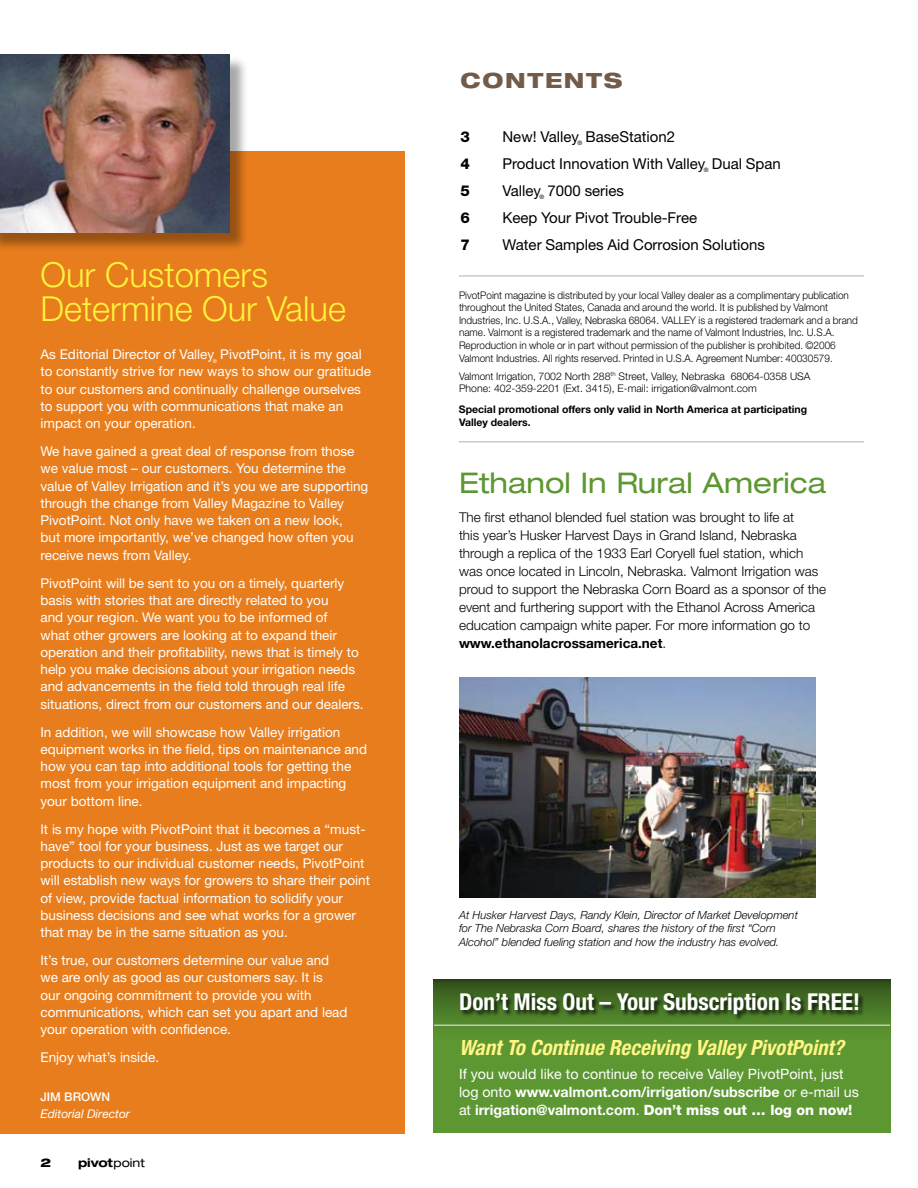
<style>
.page{position:relative;width:918px;height:1188px;background:#fff}
.page>*{position:absolute;margin:0;border:0;box-sizing:border-box;transform-origin:0 0}
.t1{font:300 34.5px/34.5px "Helvetica Neue";color:#fff33e}
.t2{font:expanded 28.5px "Helvetica Neue";color:#5d9732}
.t3{font:700 condensed 23.25px "Helvetica Neue";color:#fff}
.t4{font:italic 700 condensed 21px "Helvetica Neue";color:#fff684}
.t5{font:800 expanded 21px "Helvetica Neue";letter-spacing:.08em;color:#725b48}
.t6{font:15px "Helvetica Neue";color:#000}
.t7{font:800 15px "Helvetica Neue";color:#000}
.t8{font:14.25px/18px "Helvetica Neue";color:#fff}
.t9{font:13.5px/17.2px "Helvetica Neue";color:#fff}
.t10{font:300 13.5px/18px "Helvetica Neue";color:#000}
.t11{font:italic 12px "Helvetica Neue";color:#fff}
.t12{font:700 expanded 12px "Helvetica Neue";letter-spacing:-.02em;color:#000}
.t13{font:500 12px "Helvetica Neue";color:#fff}
.t14{font:800 expanded 12px "Helvetica Neue";color:#000}
.t15{font:italic 300 11.25px/13.5px "Helvetica Neue";color:#000}
.t16{font:300 10.5px/12.6px "Helvetica Neue";color:#000;scale:.95 1}
.t17{font:700 10.5px/12.6px "Helvetica Neue";color:#000}
.t18{font:6px "Helvetica Neue";color:#000}
.t19{font:5.25px "Helvetica Neue";color:#fff}
.s1{font-weight:400}
.s2{font-weight:700}
.s3{font-weight:800}
</style>
<div class="page">
<div style="left:0;top:152px;width:405px;height:982px;background:#e87d1d"></div>
<div style="left:0;top:56px;width:249px;height:196px;background:#000;opacity:.35"></div>
<img style="left:0;top:54px;width:230px;height:178px">
<hr style="left:459px;top:275px;width:405px;height:2px;background:#c9cacc">
<img style="left:459px;top:677px;width:356px;height:220px">
<hr style="left:459px;top:441px;width:405px;height:1px;background:#c9cacc">
<div style="left:434px;top:979px;width:457px;height:154px;background:#5d9732"></div>
<div style="left:434px;top:979px;width:457px;height:63px;background:linear-gradient(to bottom,#32521b,#619e34)"></div>
<div style="left:460px;top:992px;width:406px;height:30px;background:#000;opacity:.75"></div>
<hr style="left:434px;top:1024px;width:456px;height:2px;background:#fff">
<h1 class="t1" style="left:40px;top:256px;width:307px">Our Customers<br>Determine Our Value</h1>
<p class="t9" style="left:40px;top:346px;width:175px">As Editorial Director of Valley</p>
<p class="t19" style="left:213px;top:358px;width:6px">®</p>
<p class="t9" style="left:40px;top:346px;width:332px;text-indent:180px">PivotPoint, it is my goal to constantly strive for new ways to show our gratitude to our customers and continually challenge ourselves to support you with communications that make an impact on your operation.</p>
<p class="t9" style="left:40px;top:443px;width:329px">We have gained a great deal of response from those we value most – our customers. You determine the value of Valley Irrigation and it’s you we are supporting through the change from Valley Magazine to Valley PivotPoint. Not only have we taken on a new look,<br>but more importantly, we’ve changed how often you receive news from Valley.</p>
<p class="t9" style="left:40px;top:574px;width:325px">PivotPoint will be sent to you on a timely, quarterly basis with stories that are directly related to you<br>and your region. We want you to be informed of<br>what other growers are looking at to expand their operation and their profitability, news that is timely to help you make decisions about your irrigation needs and advancements in the field told through real life situations, direct from our customers and our dealers.</p>
<p class="t9" style="left:40px;top:723px;width:328px">In addition, we will showcase how Valley irrigation equipment works in the field, tips on maintenance and how you can tap into additional tools for getting the most from your irrigation equipment and impacting your bottom line.</p>
<p class="t9" style="left:40px;top:820px;width:331px">It is my hope with PivotPoint that it becomes a “must&shy;have” tool for your business. Just as we target our products to our individual customer needs, PivotPoint will establish new ways for growers to share their point of view, provide factual information to solidify your business decisions and see what works for a grower that may be in the same situation as you.</p>
<p class="t9" style="left:40px;top:952px;width:309px">It’s true, our customers determine our value and we are only as good as our customers say. It is<br>our ongoing commitment to provide you with communications, which can set you apart and lead your operation with confidence.</p>
<p class="t9" style="left:40px;top:1049px;width:120px">Enjoy what’s inside.</p>
<p class="t13" style="left:40px;top:1090px;width:71px">JIM BROWN</p>
<p class="t11" style="left:40px;top:1107px;width:91px">Editorial Director</p>
<p class="t14" style="left:40px;top:1155px;width:12px">2</p>
<p class="t12" style="left:78px;top:1155px;width:68px">pivot<span class="s1">point</span></p>
<h3 class="t5" style="left:460px;top:67px;width:163px">CONTENTS</h3>
<p class="t7" style="left:460px;top:127px;width:11px">3</p>
<p class="t6" style="left:502px;top:127px;width:174px">New! Valley BaseStation2</p>
<p class="t18" style="left:578px;top:139px;width:6px">®</p>
<p class="t7" style="left:460px;top:154px;width:11px">4</p>
<p class="t6" style="left:502px;top:154px;width:280px">Product Innovation With Valley Dual Span</p>
<p class="t18" style="left:704px;top:166px;width:6px">®</p>
<p class="t7" style="left:460px;top:181px;width:11px">5</p>
<p class="t6" style="left:502px;top:181px;width:123px">Valley 7000 series</p>
<p class="t18" style="left:540px;top:193px;width:6px">®</p>
<p class="t7" style="left:460px;top:208px;width:11px">6</p>
<p class="t6" style="left:502px;top:208px;width:196px">Keep Your Pivot Trouble-Free</p>
<p class="t7" style="left:460px;top:235px;width:11px">7</p>
<p class="t6" style="left:502px;top:235px;width:264px">Water Samples Aid Corrosion Solutions</p>
<p class="t16" style="left:459px;top:288px;width:422px">PivotPoint magazine is distributed by your local Valley dealer as a complimentary publication throughout the United States, Canada and around the world. It is published by Valmont Industries, Inc. U.S.A., Valley, Nebraska 68064. VALLEY is a registered trademark and a brand name. Valmont is a registered trademark and the name of Valmont Industries, Inc. U.S.A.<br>Reproduction in whole or in part without permission of the publisher is prohibited. ©2006<br>Valmont Industries. All rights reserved. Printed in U.S.A. Agreement Number: 40030579.</p>
<p class="t16" style="left:459px;top:369px;width:371px">Valmont Irrigation, 7002 North 288<sup>th</sup> Street, Valley, Nebraska 68064-0358 USA<br>Phone: 402-359-2201 (Ext. 3415), E-mail: irrigation@valmont.com</p>
<p class="t17" style="left:459px;top:403px;width:350px">Special promotional offers only valid in North America at participating<br>Valley dealers.</p>
<h2 class="t2" style="left:459px;top:466px;width:369px">Ethanol I n Rural America</h2>
<p class="t10" style="left:459px;top:508px;width:369px">The first ethanol blended fuel station was brought to life at<br>this year’s Husker Harvest Days in Grand Island, Nebraska through a replica of the 1933 Earl Coryell fuel station, which was once located in Lincoln, Nebraska. Valmont Irrigation was proud to support the Nebraska Corn Board as a sponsor of the event and furthering support with the Ethanol Across America education campaign white paper. For more information go to <span class="s2">www.ethanolacrossamerica.net</span>.</p>
<p class="t15" style="left:459px;top:908px;width:341px">At Husker Harvest Days, Randy Klein, Director of Market Development for The Nebraska Corn Board, shares the history of the first “Corn<br>Alcohol” blended fueling station and how the industry has evolved.</p>
<h3 class="t3" style="left:459px;top:988px;width:403px">Don’t Miss Out – Your Subscription Is FREE!</h3>
<h3 class="t4" style="left:459px;top:1035px;width:386px">Want To Continue Receiving Valley PivotPoint?</h3>
<p class="t8" style="left:459px;top:1065px;width:401px">If you would like to continue to receive Valley PivotPoint, just log onto <span class="s2">www.valmont.com/irrigation/subscribe</span> or e-mail us at <span class="s2">irrigation@valmont.com</span>. <span class="s3">Don’t miss out … log on now!</span></p>
</div>
